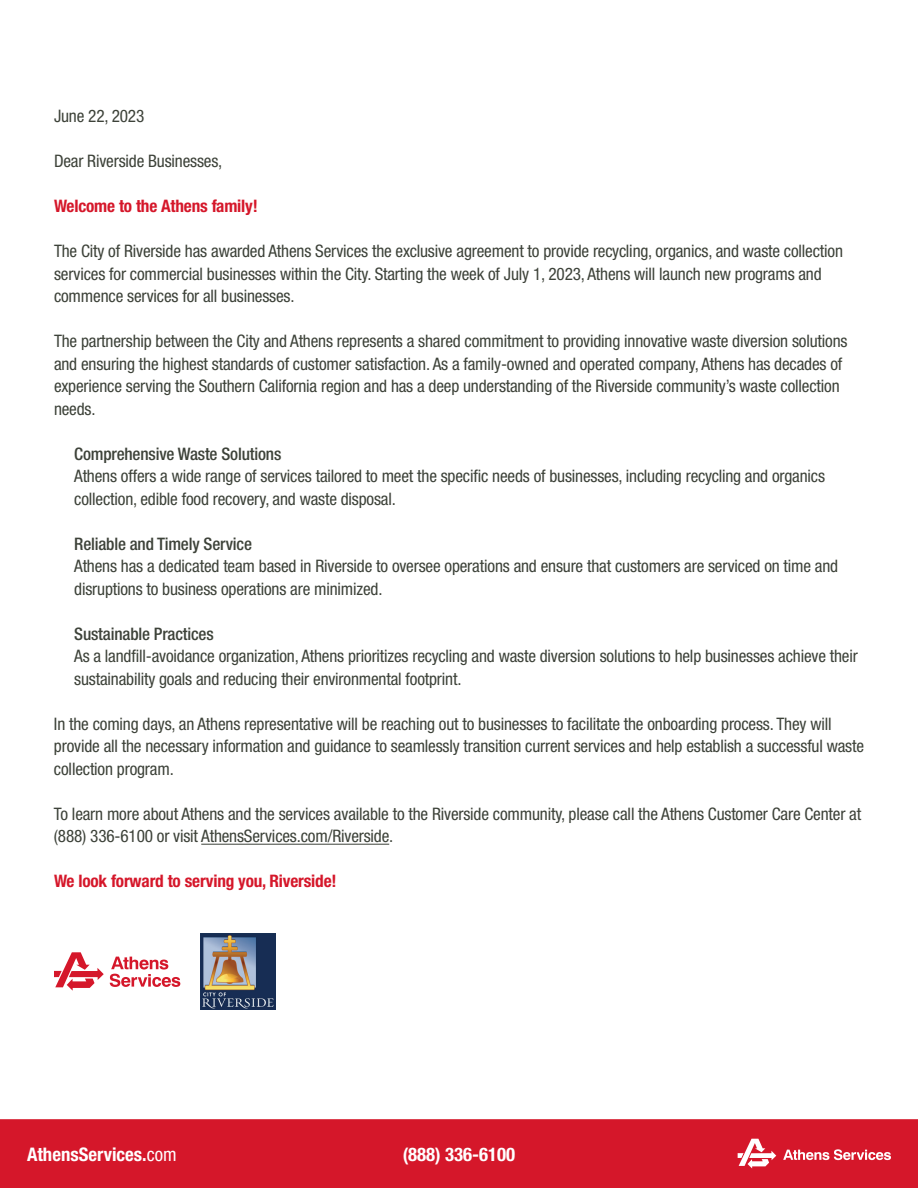
<style>
.page{position:relative;width:918px;height:1188px;background:#fff}
.page>*{position:absolute;margin:0;border:0;box-sizing:border-box;transform-origin:0 0}
.t1{font:700 condensed 18.75px "Helvetica Neue LT Std";color:#fff}
.t2{font:condensed 17.25px/22.5px "Helvetica Neue LT Std";letter-spacing:-.01em;color:#3d4239}
.t3{font:500 condensed 17.25px "Helvetica Neue LT Std";letter-spacing:-.01em;color:#3d4239}
.t4{font:700 condensed 17.25px "Helvetica Neue LT Std";letter-spacing:-.01em;color:#d5172a}
.s1{font-weight:400}
</style>
<div class="page">
<div style="left:0;top:1119px;width:918px;height:69px;background:#d5172a"></div>
<svg style="left:783px;top:1149px;width:108px;height:11px"></svg>
<svg style="left:738px;top:1139px;width:38px;height:30px"></svg>
<hr style="left:201px;top:844px;width:188px;height:1px;background:#3d4239">
<img style="left:200px;top:933px;width:75px;height:77px">
<svg style="left:110px;top:957px;width:70px;height:30px"></svg>
<svg style="left:54px;top:952px;width:50px;height:39px"></svg>
<p class="t2" style="left:54px;top:105px;width:92px">June 22, 2023</p>
<p class="t2" style="left:54px;top:150px;width:170px">Dear Riverside Businesses,</p>
<p class="t4" style="left:54px;top:196px;width:205px">Welcome to the Athens family!</p>
<p class="t2" style="left:54px;top:240px;width:791px">The City of Riverside has awarded Athens Services the exclusive agreement to provide recycling, organics, and waste collection services for commercial businesses within the City. Starting the week of July 1, 2023, Athens will launch new programs and commence services for all businesses.</p>
<p class="t2" style="left:54px;top:330px;width:795px">The partnership between the City and Athens represents a shared commitment to providing innovative waste diversion solutions and ensuring the highest standards of customer satisfaction. As a family-owned and operated company, Athens has decades of experience serving the Southern California region and has a deep understanding of the Riverside community’s waste collection needs.</p>
<p class="t3" style="left:74px;top:444px;width:209px">Comprehensive Waste Solutions</p>
<p class="t2" style="left:74px;top:465px;width:752px">Athens offers a wide range of services tailored to meet the specific needs of businesses, including recycling and organics collection, edible food recovery, and waste disposal.</p>
<p class="t3" style="left:74px;top:534px;width:179px">Reliable and Timely Service</p>
<p class="t2" style="left:74px;top:555px;width:766px">Athens has a dedicated team based in Riverside to oversee operations and ensure that customers are serviced on time and disruptions to business operations are minimized.</p>
<p class="t3" style="left:74px;top:624px;width:141px">Sustainable Practices</p>
<p class="t2" style="left:74px;top:645px;width:785px">As a landfill-avoidance organization, Athens prioritizes recycling and waste diversion solutions to help businesses achieve their sustainability goals and reducing their environmental footprint.</p>
<p class="t2" style="left:54px;top:712px;width:812px">In the coming days, an Athens representative will be reaching out to businesses to facilitate the onboarding process. They will provide all the necessary information and guidance to seamlessly transition current services and help establish a successful waste collection program.</p>
<p class="t2" style="left:54px;top:802px;width:809px">To learn more about Athens and the services available to the Riverside community, please call the Athens Customer Care Center at (888) 336-6100 or visit AthensServices.com/Riverside.</p>
<p class="t4" style="left:54px;top:871px;width:284px">We look forward to serving you, Riverside!</p>
<p class="t1" style="left:27px;top:1143px;width:151px">AthensServices.<span class="s1">com</span></p>
<p class="t1" style="left:403px;top:1143px;width:114px">(888) 336-6100</p>
</div>
